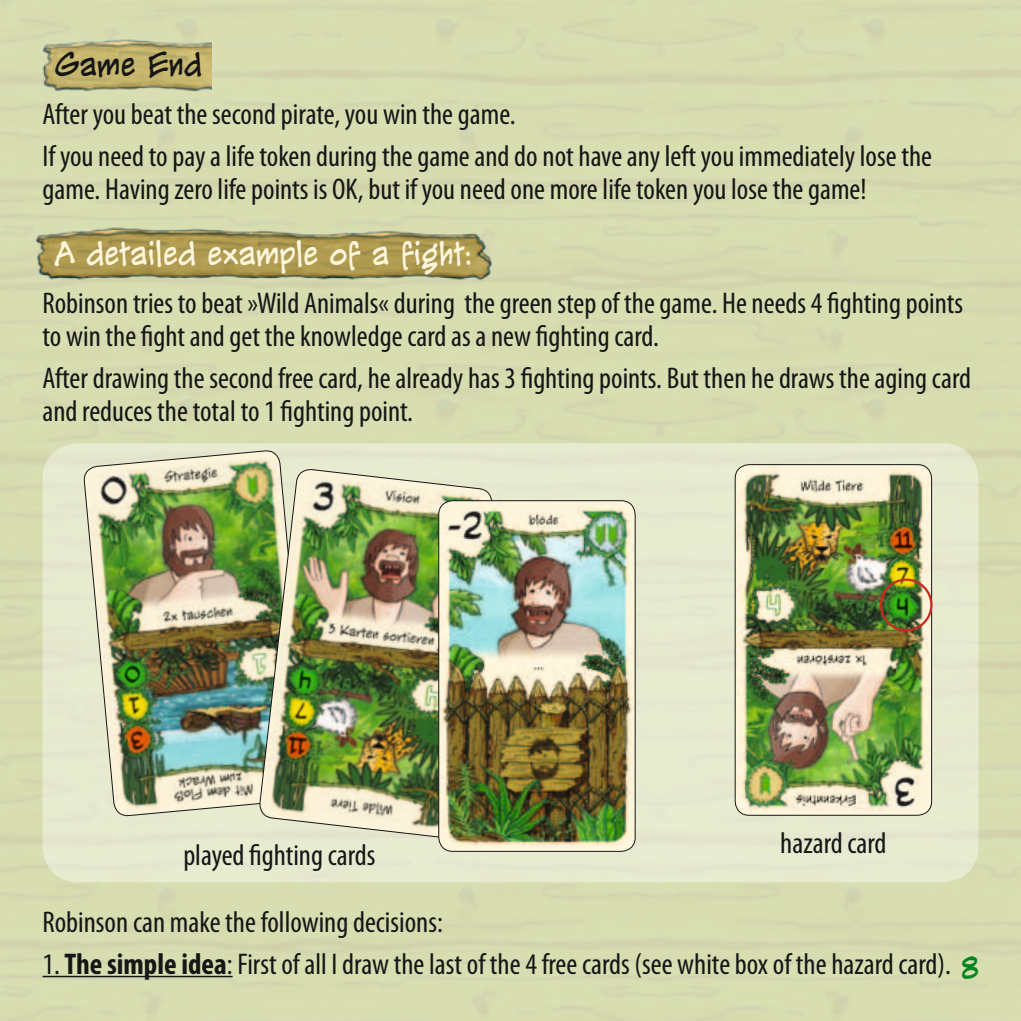
<style>
.page{position:relative;width:1021px;height:1021px;background:#fff}
.page>*{position:absolute;margin:0;border:0;box-sizing:border-box;transform-origin:0 0}
.t1{font:33px "Super Strong BB";color:#fff6dd}
.t2{font:33px "Super Strong BB";color:#151616}
.t3{font:33px "Super Strong BB";color:#00841c}
.t4{font:condensed 30px/42px "Myriad Pro";color:#151616}
.s1{font-weight:700}
</style>
<div class="page">
<div style="left:0;top:0;width:1020px;height:1020px;background:#d8ddb0"></div>
<img style="left:32px;top:227px;width:464px;height:54px">
<img style="left:38px;top:35px;width:173px;height:57px">
<div style="left:43px;top:443px;width:935px;height:439px;background:#e7eacf;border-radius:36px"></div>
<img style="left:83px;top:450px;width:198px;height:366px">
<img style="left:258px;top:468px;width:234px;height:370px">
<img style="left:439px;top:500px;width:196px;height:351px">
<div style="left:438px;top:500px;width:197px;height:351px;border:1px solid #151616;border-radius:14px"></div>
<img style="left:735px;top:464px;width:196px;height:351px">
<div style="left:735px;top:464px;width:196px;height:351px;border:1px solid #151616;border-radius:14px"></div>
<div style="left:879px;top:578px;width:53px;height:53px;border:2px solid #cb2b1e;border-radius:50%"></div>
<hr style="left:43px;top:975px;width:190px;height:2px;background:#151616">
<p class="t2" style="left:54px;top:44px;width:149px">Game End</p>
<p class="t4" style="left:43px;top:93px;width:891px">After you beat the second pirate, you win the game.<br>If you need to pay a life token during the game and do not have any left you immediately lose the</p>
<p class="t4" style="left:43px;top:168px;width:825px">game. Having zero life points is OK, but if you need one more life token you lose the game!</p>
<p class="t1" style="left:54px;top:233px;width:419px">A detailed example of a fight:</p>
<p class="t4" style="left:43px;top:286px;width:922px;line-height:33px">Robinson tries to beat »Wild Animals« during the green step of the game. He needs 4 fighting points to win the fight and get the knowledge card as a new fighting card.</p>
<p class="t4" style="left:43px;top:361px;width:929px;line-height:33px">After drawing the second free card, he already has 3 fighting points. But then he draws the aging card and reduces the total to 1 fighting point.</p>
<p class="t4" style="left:183px;top:833px;width:194px">played fighting cards</p>
<p class="t4" style="left:780px;top:821px;width:108px">hazard card</p>
<p class="t4" style="left:43px;top:900px;width:909px">Robinson can make the following decisions:<br>1.<span class="s1">The simple idea</span>: First of all I draw the last of the 4 free cards (see white box of the hazard card).</p>
<p class="t3" style="left:961px;top:948px;width:19px">8</p>
</div>
